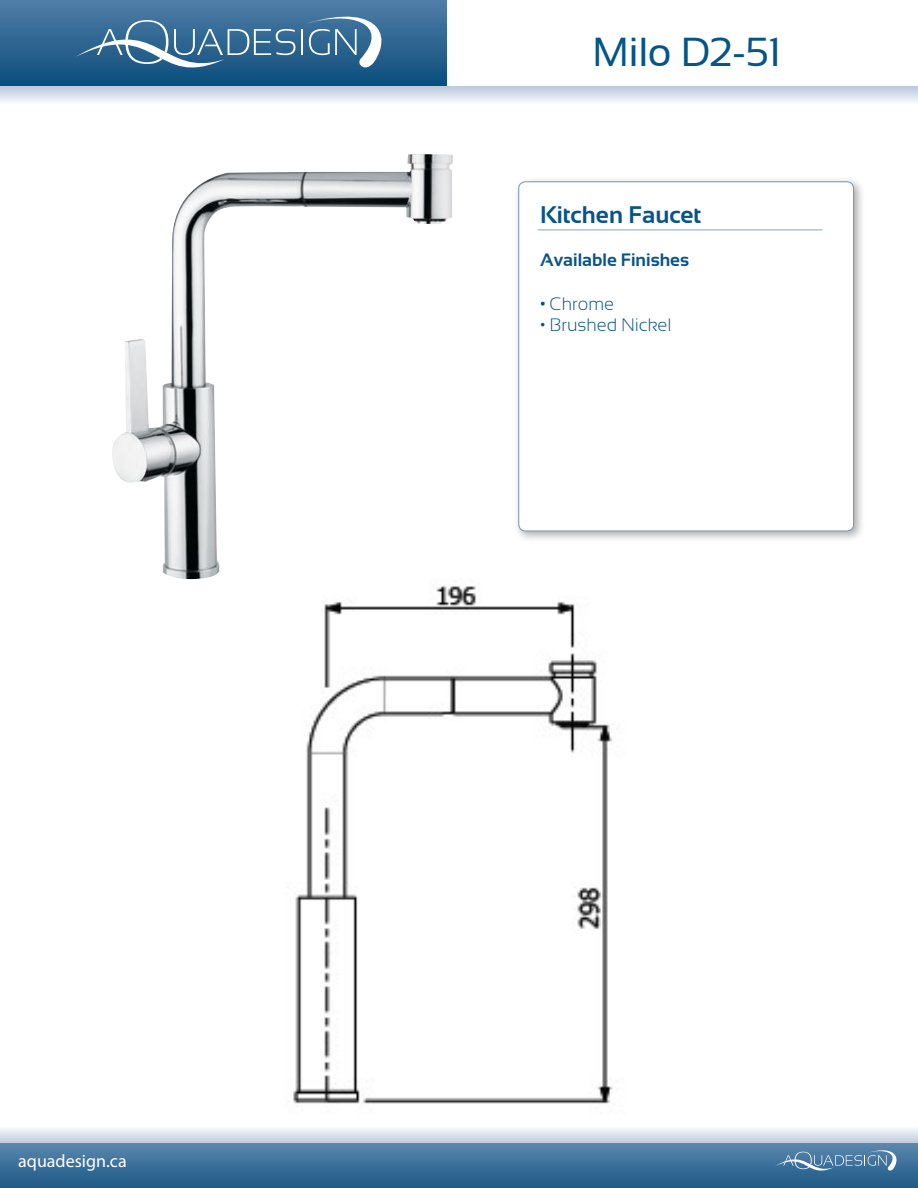
<style>
.page{position:relative;width:918px;height:1188px;background:#fff}
.page>*{position:absolute;margin:0;border:0;box-sizing:border-box;transform-origin:0 0}
.t1{font:40.5px "Sansation";letter-spacing:-.01em;color:#075489}
.t2{font:700 24px "Sansation";color:#075489}
.t3{font:300 18px "Sansation";color:#075489}
.t4{font:700 18px "Sansation";color:#075489}
.t5{font:18px "Myriad Pro";color:#fff}
.s1{font-weight:700}
</style>
<div class="page">
<div style="left:0;top:0;width:447px;height:87px;background:linear-gradient(to bottom,#517ea7,#094d7c)"></div>
<div style="left:0;top:1143px;width:918px;height:45px;background:linear-gradient(to bottom,#5b86ae,#1d5986)"></div>
<svg style="left:775px;top:1150px;width:122px;height:21px;background:#618aae"></svg>
<svg style="left:0;top:87px;width:918px;height:15px;background:#d9e0eb"></svg>
<svg style="left:0;top:1128px;width:918px;height:15px;background:#d9e1eb"></svg>
<hr style="left:301px;top:29px;width:2px;height:26px;background:#fff">
<svg style="left:302px;top:9px;width:89px;height:64px;background:#507ea3"></svg>
<svg style="left:76px;top:8px;width:219px;height:83px;background:#46789e"></svg>
<div style="left:513px;top:176px;width:352px;height:367px;background:#231f20;opacity:.36"></div>
<div style="left:519px;top:182px;width:335px;height:349px;background:#fff;border-radius:7px"></div>
<div style="left:518px;top:181px;width:336px;height:350px;border:1px solid #7f8fb4;border-radius:7px"></div>
<hr style="left:538px;top:230px;width:284px;height:1px;background:#075489">
<img style="left:112px;top:154px;width:341px;height:426px">
<img style="left:268px;top:579px;width:345px;height:525px">
<p class="t5" style="left:18px;top:1150px;width:110px">aquadesign.ca</p>
<p class="t1" style="left:592px;top:29px;width:190px">Milo D2-51</p>
<p class="t2" style="left:540px;top:201px;width:163px">Kitchen Faucet</p>
<p class="t4" style="left:540px;top:250px;width:151px">Available Finishes</p>
<p class="t3" style="left:540px;top:293px;width:76px"><span class="s1">•</span> Chrome</p>
<p class="t3" style="left:540px;top:315px;width:133px">• Brushed Nickel</p>
</div>
